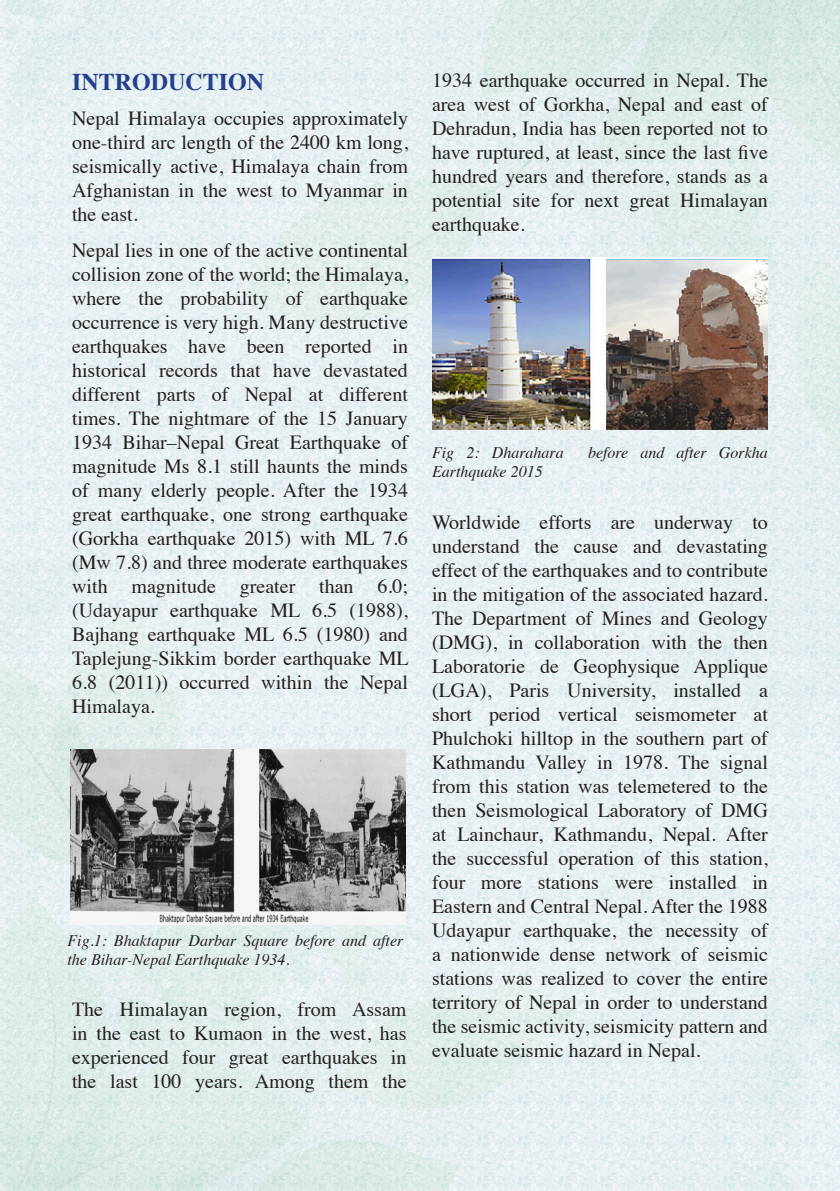
<style>
.page{position:relative;width:840px;height:1191px;background:#fff}
.page>*{position:absolute;margin:0;border:0;box-sizing:border-box;transform-origin:0 0}
.t1{font:700 24px "Times";color:#253f8e}
.t2{font:20px/24px "Times";color:#231f20;text-align:justify}
.t3{font:italic 16px/19.2px "Times";color:#231f20}
</style>
<div class="page">
<img style="left:0;top:0;width:839px;height:1190px">
<img style="left:70px;top:749px;width:336px;height:175px">
<img style="left:432px;top:258px;width:335px;height:171px">
<p class="t1" style="left:72px;top:59px;width:193px">INTRODUCTION</p>
<p class="t2" style="left:72px;top:105px;width:337px">Nepal Himalaya occupies approximately one-third arc length of the 2400 km long, seismically active, Himalaya chain from Afghanistan in the west to Myanmar in the east.</p>
<p class="t2" style="left:72px;top:236px;width:338px">Nepal lies in one of the active continental collision zone of the world; the Himalaya, where the probability of earthquake occurrence is very high. Many destructive earthquakes have been reported in historical records that have devastated different parts of Nepal at different times. The nightmare of the 15 January 1934 Bihar–Nepal Great Earthquake of magnitude Ms 8.1 still haunts the minds of many elderly people. After the 1934 great earthquake, one strong earthquake (Gorkha earthquake 2015) with ML 7.6 (Mw 7.8) and three moderate earthquakes with magnitude greater than 6.0; (Udayapur earthquake ML 6.5 (1988), Bajhang earthquake ML 6.5 (1980) and Taplejung-Sikkim border earthquake ML 6.8 (2011)) occurred within the Nepal Himalaya.</p>
<p class="t3" style="left:67px;top:930px;width:337px">Fig.1: Bhaktapur Darbar Square before and after the Bihar-Nepal Earthquake 1934.</p>
<p class="t2" style="left:72px;top:995px;width:336px">The Himalayan region, from Assam in the east to Kumaon in the west, has experienced four great earthquakes in the last 100 years. Among them the</p>
<p class="t2" style="left:432px;top:67px;width:337px">1934 earthquake occurred in Nepal. The area west of Gorkha, Nepal and east of Dehradun, India has been reported not to have ruptured, at least, since the last five hundred years and therefore, stands as a potential site for next great Himalayan earthquake.</p>
<p class="t3" style="left:432px;top:442px;width:133px">Fig 2: Dharahara</p>
<p class="t3" style="left:587px;top:442px;width:181px">before and after Gorkha</p>
<p class="t3" style="left:432px;top:461px;width:112px">Earthquake 2015</p>
<p class="t2" style="left:432px;top:508px;width:337px">Worldwide efforts are underway to understand the cause and devastating effect of the earthquakes and to contribute in the mitigation of the associated hazard.<br>The Department of Mines and Geology (DMG), in collaboration with the then Laboratorie de Geophysique Applique (LGA), Paris University, installed a short period vertical seismometer at Phulchoki hilltop in the southern part of Kathmandu Valley in 1978. The signal from this station was telemetered to the then Seismological Laboratory of DMG at Lainchaur, Kathmandu, Nepal. After the successful operation of this station, four more stations were installed in Eastern and Central Nepal. After the 1988<br>Udayapur earthquake, the necessity of a nationwide dense network of seismic stations was realized to cover the entire territory of Nepal in order to understand the seismic activity, seismicity pattern and evaluate seismic hazard in Nepal.</p>
</div>
